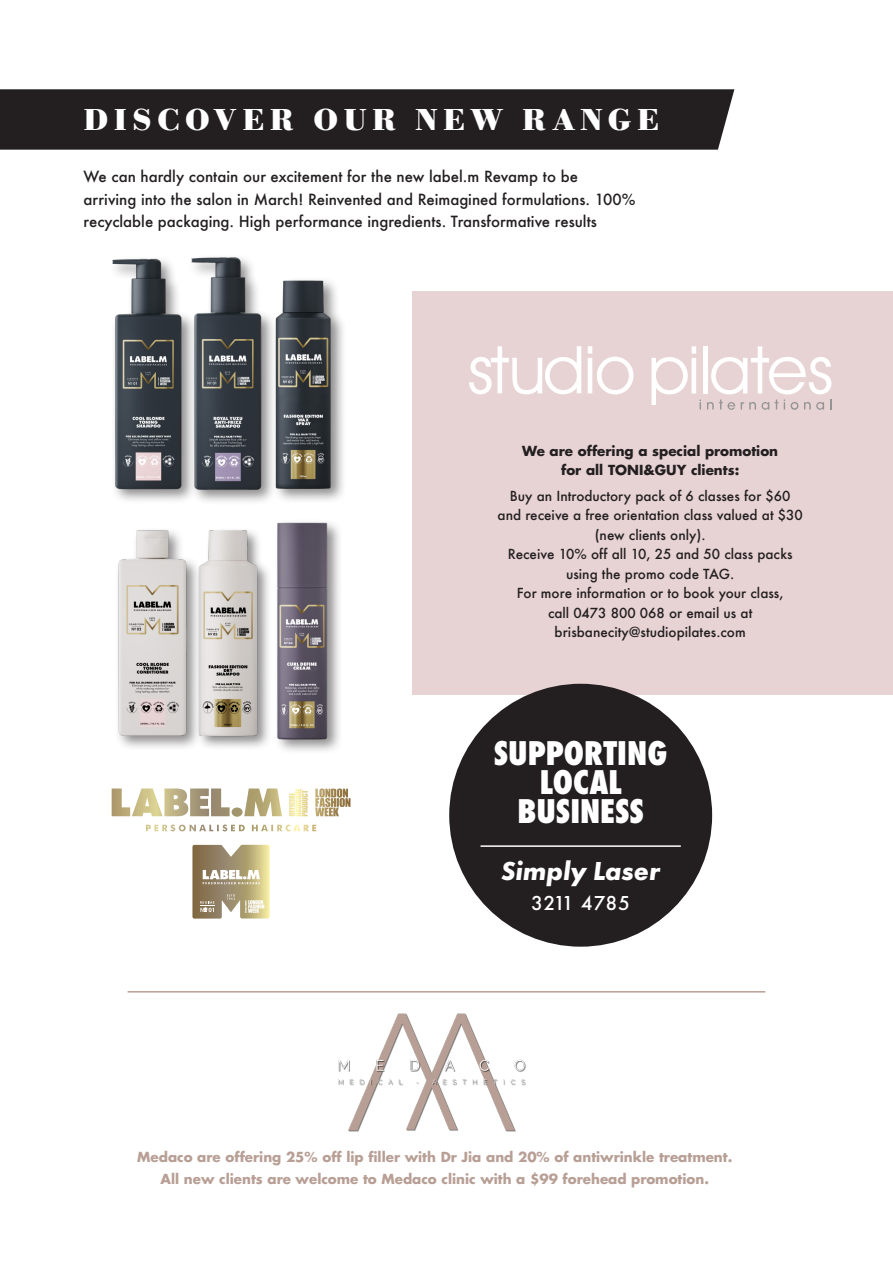
<style>
.page{position:relative;width:893px;height:1263px;background:#fff}
.page>*{position:absolute;margin:0;border:0;box-sizing:border-box;transform-origin:0 0}
.t1{font:800 condensed 31.65px/28.8px "Futura";color:#fff;text-align:center}
.t2{font:700 31.5px "Bodoni URW";letter-spacing:.18em;color:#fff}
.t3{font:italic 700 27px "Futura PT";color:#fff}
.t4{font:500 21px "Futura PT";color:#fff}
.t5{font:500 15px/22.5px "Futura";color:#231f20}
.t6{font:500 13.5px/19.5px "Futura";color:#231f20;text-align:center}
.t7{font:700 13.5px/22.5px "Futura";color:#b89f95;text-align:center}
.t8{font:700 13.5px/19.5px "Futura";color:#231f20;text-align:center}
</style>
<div class="page">
<div style="left:412px;top:291px;width:481px;height:404px;background:#e8d3d4"></div>
<div style="left:449px;top:684px;width:263px;height:263px;background:#231f20;border-radius:50%"></div>
<div style="left:0;top:89px;width:734px;height:61px;background:#231f20"></div>
<img style="left:209px;top:257px;width:58px;height:220px">
<img style="left:260px;top:469px;width:80px;height:282px">
<img style="left:214px;top:477px;width:73px;height:274px">
<img style="left:267px;top:280px;width:76px;height:234px">
<div style="left:115px;top:527px;width:87px;height:224px;background:#fbfbfb"></div>
<img style="left:118px;top:468px;width:96px;height:279px">
<svg style="left:192px;top:845px;width:78px;height:73px;background:#b6a885"></svg>
<svg style="left:112px;top:788px;width:236px;height:28px"></svg>
<img style="left:112px;top:257px;width:97px;height:257px">
<hr style="left:128px;top:991px;width:637px;height:1px;background:#b89f95">
<hr style="left:480px;top:845px;width:201px;height:2px;background:#fff">
<img style="left:338px;top:1013px;width:188px;height:119px">
<hr style="left:703px;top:346px;width:4px;height:47px;background:#fff">
<svg style="left:469px;top:346px;width:112px;height:48px"></svg>
<svg style="left:588px;top:346px;width:46px;height:48px"></svg>
<svg style="left:651px;top:346px;width:50px;height:64px"></svg>
<svg style="left:707px;top:346px;width:125px;height:64px"></svg>
<p class="t2" style="left:83px;top:101px;width:577px">DISCOVER OUR NEW RANGE</p>
<p class="t5" style="left:84px;top:165px;width:553px">We can hardly contain our excitement for the new label.m Revamp to be<br>arriving into the salon in March! Reinvented and Reimagined formulations. 100% recyclable packaging. High performance ingredients. Transformative results</p>
<p class="t8" style="left:522px;top:440px;width:257px">We are offering a special promotion for all TONI&amp;GUY clients:</p>
<p class="t6" style="left:498px;top:486px;width:307px">Buy an Introductory pack of 6 classes for $60 and receive a free orientation class valued at $30 (new clients only).</p>
<p class="t6" style="left:508px;top:544px;width:286px">Receive 10% off all 10, 25 and 50 class packs using the promo code TAG.</p>
<p class="t6" style="left:517px;top:583px;width:268px">For more information or to book your class, call 0473 800 068 or email us at brisbanecity@studiopilates.com</p>
<p class="t1" style="left:494px;top:739px;width:175px">SUPPORTING<br>LOCAL<br>BUSINESS</p>
<p class="t3" style="left:501px;top:854px;width:160px">Simply Laser</p>
<p class="t4" style="left:531px;top:890px;width:100px">3211 4785</p>
<p class="t7" style="left:137px;top:1145px;width:596px">Medaco are offering 25% off lip filler with Dr Jia and 20% of antiwrinkle treatment.<br>All new clients are welcome to Medaco clinic with a $99 forehead promotion.</p>
</div>
